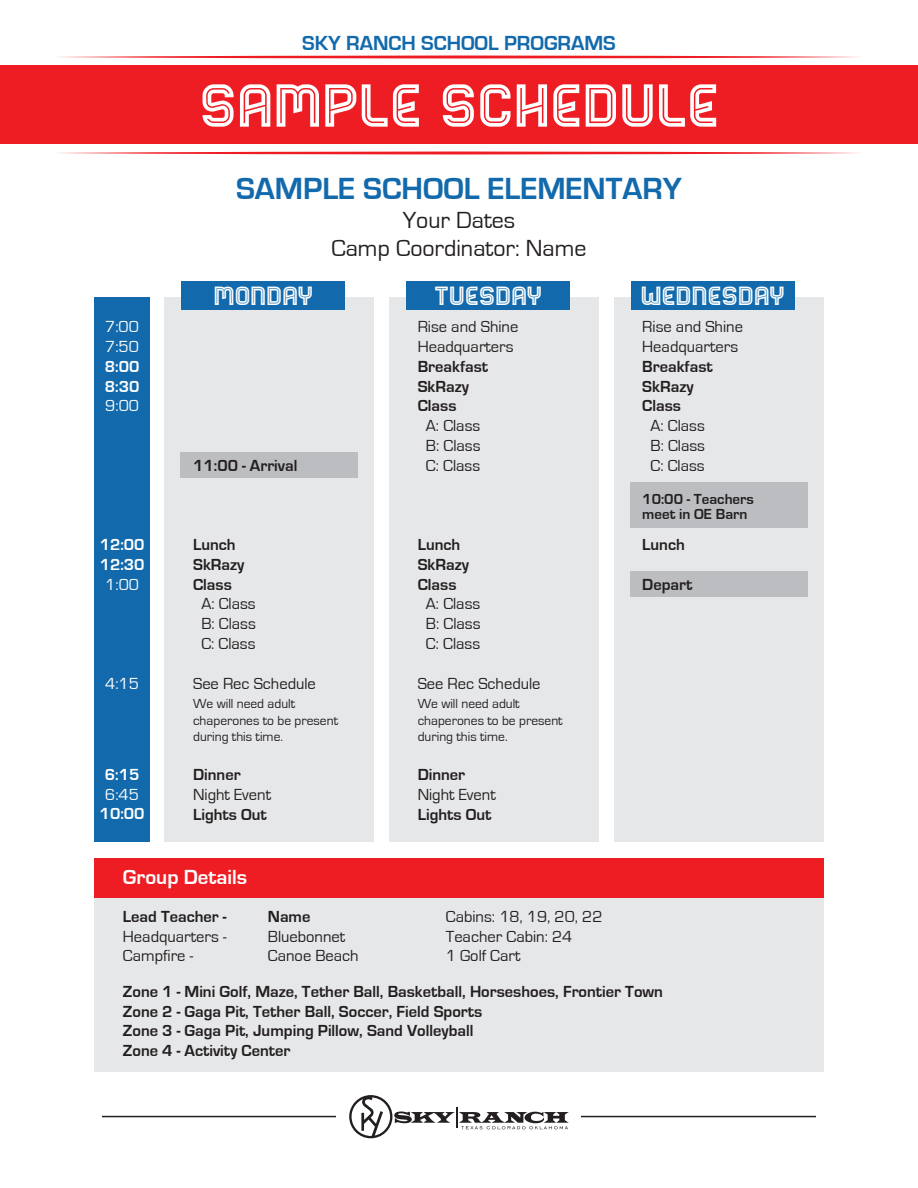
<style>
.page{position:relative;width:918px;height:1188px;background:#fff}
.page>*{position:absolute;margin:0;border:0;box-sizing:border-box;transform-origin:0 0}
.t1{font:70.5px "Bender Inline";color:#fff}
.t2{font:700 31.5px "Eurostile";color:#126aac}
.t3{font:30.6px "Bender Inline";color:#fff}
.t4{font:24px/28.8px "Eurostile";color:#231f20;text-align:center}
.t5{font:700 21px "Eurostile";color:#126aac}
.t6{font:700 21px "Eurostile";color:#fff}
.t7{font:700 16.5px/19.8px "Eurostile";color:#231f20}
.t8{font:16.5px/19.8px "Eurostile";color:#231f20}
.t9{font:700 16.5px/19.8px "Eurostile";color:#fff}
.t10{font:16.5px/19.8px "Eurostile";color:#fff}
.t11{font:700 15px/15px "Eurostile";color:#231f20}
.t12{font:13.5px/16.2px "Eurostile";color:#231f20}
</style>
<div class="page">
<div style="left:0;top:66px;width:918px;height:78px;background:#ee1d23"></div>
<svg style="left:60px;top:56px;width:798px;height:2px;background:#f04247"></svg>
<svg style="left:60px;top:152px;width:798px;height:2px;background:#f04247"></svg>
<hr style="left:102px;top:1116px;width:714px;height:1px;background:#231f20">
<div style="left:337px;top:1095px;width:244px;height:43px;background:#fff"></div>
<svg style="left:349px;top:1095px;width:220px;height:43px"></svg>
<div style="left:94px;top:297px;width:56px;height:545px;background:#126aac"></div>
<div style="left:389px;top:297px;width:210px;height:545px;background:#e6e7e9"></div>
<div style="left:406px;top:281px;width:164px;height:29px;background:#126aac"></div>
<div style="left:165px;top:297px;width:209px;height:545px;background:#e6e7e9"></div>
<div style="left:181px;top:281px;width:164px;height:29px;background:#126aac"></div>
<div style="left:614px;top:297px;width:210px;height:545px;background:#e6e7e9"></div>
<div style="left:630px;top:483px;width:177px;height:45px;background:#bcbdc0"></div>
<div style="left:630px;top:571px;width:177px;height:26px;background:#bcbdc0"></div>
<div style="left:181px;top:453px;width:177px;height:25px;background:#bcbdc0"></div>
<div style="left:631px;top:281px;width:163px;height:29px;background:#126aac"></div>
<div style="left:94px;top:869px;width:730px;height:203px;background:#e6e7e9"></div>
<div style="left:94px;top:858px;width:730px;height:39px;background:#ee1d23"></div>
<p class="t5" style="left:302px;top:31px;width:315px">SKY RANCH SCHOOL PROGRAMS</p>
<h1 class="t1" style="left:199px;top:70px;width:522px">SAMPLE SCHEDULE</h1>
<h2 class="t2" style="left:236px;top:171px;width:447px">SAMPLE SCHOOL ELEMENTARY</h2>
<h3 class="t4" style="left:331px;top:206px;width:257px">Your Dates<br>Camp Coordinator: Name</h3>
<p class="t10" style="left:105px;top:317px;width:35px">7:00<br>7:50</p>
<p class="t9" style="left:105px;top:357px;width:36px">8:00<br>8:30</p>
<p class="t10" style="left:105px;top:396px;width:35px">9:00</p>
<p class="t9" style="left:100px;top:535px;width:46px">12:00<br>12:30</p>
<p class="t10" style="left:105px;top:575px;width:35px">1:00</p>
<p class="t10" style="left:105px;top:674px;width:35px">4:15</p>
<p class="t9" style="left:105px;top:765px;width:36px">6:15</p>
<p class="t10" style="left:105px;top:785px;width:35px">6:45</p>
<p class="t9" style="left:100px;top:804px;width:46px">10:00</p>
<h3 class="t3" style="left:214px;top:280px;width:101px">MONDAY</h3>
<h3 class="t3" style="left:434px;top:280px;width:110px">TUESDAY</h3>
<p class="t7" style="left:193px;top:456px;width:106px">11:00 - Arrival</p>
<p class="t7" style="left:193px;top:535px;width:53px">Lunch<br>SkRazy<br>Class</p>
<p class="t8" style="left:201px;top:594px;width:56px;text-align:justify">A: Class B: Class C: Class</p>
<p class="t8" style="left:193px;top:674px;width:124px">See Rec Schedule</p>
<p class="t12" style="left:193px;top:696px;width:146px">We will need adult chaperones to be present during this time.</p>
<p class="t7" style="left:193px;top:765px;width:49px">Dinner</p>
<p class="t8" style="left:193px;top:785px;width:80px">Night Event</p>
<p class="t7" style="left:193px;top:805px;width:75px">Lights Out</p>
<p class="t8" style="left:418px;top:317px;width:102px">Rise and Shine<br>Headquarters</p>
<p class="t7" style="left:418px;top:357px;width:72px">Breakfast<br>SkRazy<br>Class</p>
<p class="t8" style="left:426px;top:416px;width:56px;text-align:justify">A: Class B: Class C: Class</p>
<p class="t7" style="left:418px;top:535px;width:53px">Lunch<br>SkRazy<br>Class</p>
<p class="t8" style="left:426px;top:594px;width:56px;text-align:justify">A: Class B: Class C: Class</p>
<p class="t8" style="left:418px;top:674px;width:124px">See Rec Schedule</p>
<p class="t12" style="left:418px;top:696px;width:146px">We will need adult chaperones to be present during this time.</p>
<p class="t7" style="left:418px;top:765px;width:49px">Dinner</p>
<p class="t8" style="left:418px;top:785px;width:80px">Night Event</p>
<p class="t7" style="left:418px;top:805px;width:75px">Lights Out</p>
<p class="t6" style="left:123px;top:865px;width:126px">Group Details</p>
<h3 class="t3" style="left:640px;top:280px;width:146px">WEDNESDAY</h3>
<p class="t8" style="left:642px;top:317px;width:102px">Rise and Shine<br>Headquarters</p>
<p class="t7" style="left:642px;top:357px;width:72px">Breakfast<br>SkRazy<br>Class</p>
<p class="t8" style="left:651px;top:416px;width:56px;text-align:justify">A: Class B: Class C: Class</p>
<p class="t11" style="left:642px;top:492px;width:113px">10:00 - Teachers meet in OE Barn</p>
<p class="t7" style="left:642px;top:535px;width:44px">Lunch</p>
<p class="t7" style="left:642px;top:575px;width:52px">Depart</p>
<p class="t8" style="left:446px;top:907px;width:158px">Cabins: 18, 19, 20, 22<br>Teacher Cabin: 24<br>1 Golf Cart</p>
<p class="t7" style="left:123px;top:982px;width:542px">Zone 1 - Mini Golf, Maze, Tether Ball, Basketball, Horseshoes, Frontier Town Zone 2 - Gaga Pit, Tether Ball, Soccer, Field Sports<br>Zone 3 - Gaga Pit, Jumping Pillow, Sand Volleyball<br>Zone 4 - Activity Center</p>
<p class="t7" style="left:268px;top:907px;width:44px">Name</p>
<p class="t8" style="left:268px;top:927px;width:92px">Bluebonnet<br>Canoe Beach</p>
<p class="t7" style="left:123px;top:907px;width:105px">Lead Teacher -</p>
<p class="t8" style="left:123px;top:927px;width:105px">Headquarters -<br>Campfire -</p>
</div>
